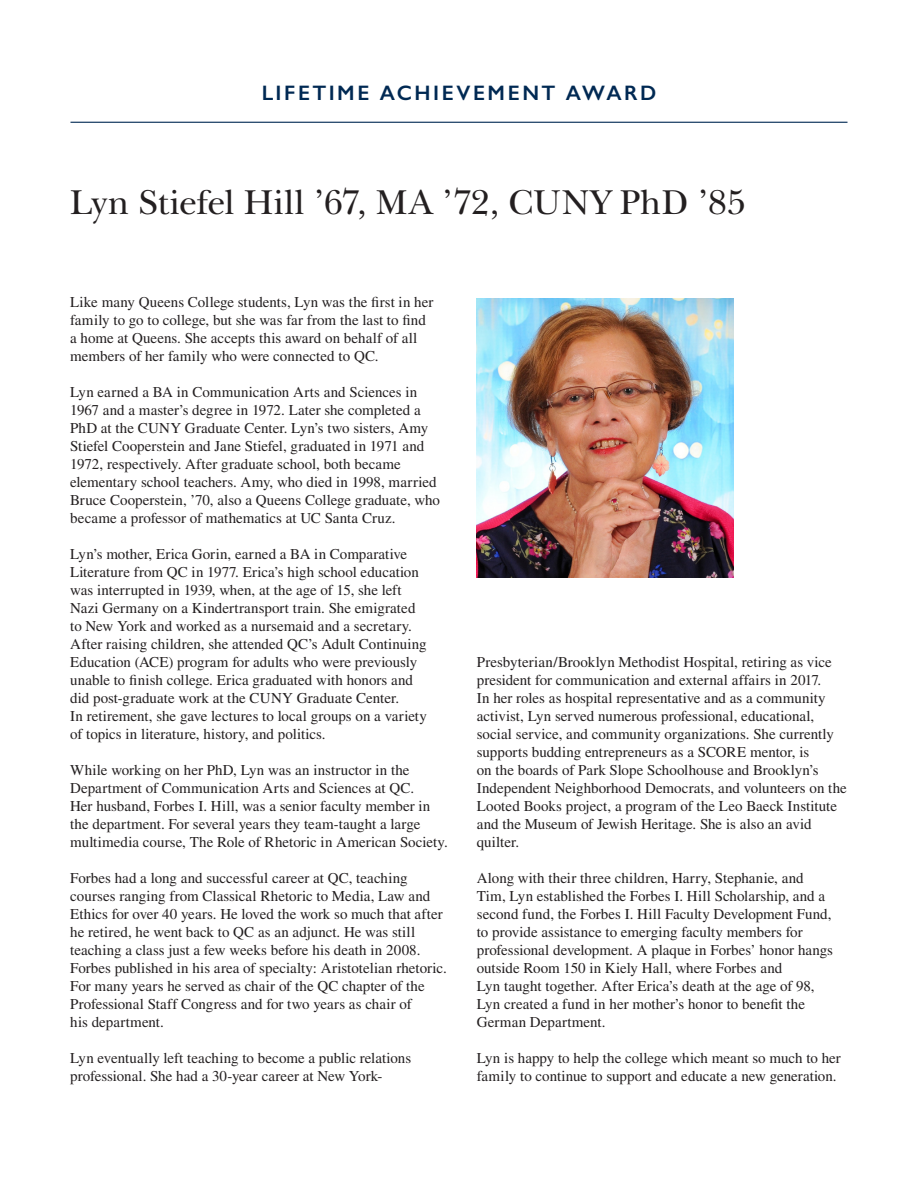
<style>
.page{position:relative;width:918px;height:1188px;background:#fff}
.page>*{position:absolute;margin:0;border:0;box-sizing:border-box;transform-origin:0 0}
.t1{font:36px "New Baskerville Std";letter-spacing:.005em;color:#231f20}
.t2{font:600 21px "Gill Sans";letter-spacing:.12em;color:#002953}
.t3{font:15px/18px "Times LT Std";color:#231f20}
</style>
<div class="page">
<hr style="left:70px;top:122px;width:778px;height:1px;background:#002953">
<img style="left:477px;top:298px;width:256px;height:279px">
<p class="t2" style="left:262px;top:80px;width:396px">LIFETIME ACHIEVEMENT AWARD</p>
<p class="t1" style="left:70px;top:182px;width:677px">Lyn Stiefel Hill ’67, MA ’72, CUNY PhD ’85</p>
<p class="t3" style="left:70px;top:293px;width:365px">Like many Queens College students, Lyn was the first in her family to go to college, but she was far from the last to find a home at Queens. She accepts this award on behalf of all members of her family who were connected to QC.</p>
<p class="t3" style="left:70px;top:383px;width:371px">Lyn earned a BA in Communication Arts and Sciences in 1967 and a master’s degree in 1972. Later she completed a PhD at the CUNY Graduate Center. Lyn’s two sisters, Amy Stiefel Cooperstein and Jane Stiefel, graduated in 1971 and 1972, respectively. After graduate school, both became elementary school teachers. Amy, who died in 1998, married Bruce Cooperstein, ’70, also a Queens College graduate, who became a professor of mathematics at UC Santa Cruz.</p>
<p class="t3" style="left:70px;top:545px;width:358px">Lyn’s mother, Erica Gorin, earned a BA in Comparative Literature from QC in 1977. Erica’s high school education was interrupted in 1939, when, at the age of 15, she left Nazi Germany on a Kindertransport train. She emigrated to New York and worked as a nursemaid and a secretary.<br>After raising children, she attended QC’s Adult Continuing Education (ACE) program for adults who were previously unable to finish college. Erica graduated with honors and did post-graduate work at the CUNY Graduate Center.<br>In retirement, she gave lectures to local groups on a variety of topics in literature, history, and politics.</p>
<p class="t3" style="left:70px;top:761px;width:379px">While working on her PhD, Lyn was an instructor in the Department of Communication Arts and Sciences at QC.<br>Her husband, Forbes I. Hill, was a senior faculty member in the department. For several years they team-taught a large multimedia course, The Role of Rhetoric in American Society.</p>
<p class="t3" style="left:70px;top:869px;width:378px">Forbes had a long and successful career at QC, teaching courses ranging from Classical Rhetoric to Media, Law and Ethics for over 40 years. He loved the work so much that after he retired, he went back to QC as an adjunct. He was still teaching a class just a few weeks before his death in 2008.<br>Forbes published in his area of specialty: Aristotelian rhetoric.<br>For many years he served as chair of the QC chapter of the Professional Staff Congress and for two years as chair of<br>his department.</p>
<p class="t3" style="left:70px;top:1049px;width:343px">Lyn eventually left teaching to become a public relations professional. She had a 30-year career at New York-</p>
<p class="t3" style="left:477px;top:653px;width:372px">Presbyterian/Brooklyn Methodist Hospital, retiring as vice president for communication and external affairs in 2017.<br>In her roles as hospital representative and as a community activist, Lyn served numerous professional, educational, social service, and community organizations. She currently supports budding entrepreneurs as a SCORE mentor, is<br>on the boards of Park Slope Schoolhouse and Brooklyn’s Independent Neighborhood Democrats, and volunteers on the Looted Books project, a program of the Leo Baeck Institute and the Museum of Jewish Heritage. She is also an avid quilter.</p>
<p class="t3" style="left:477px;top:869px;width:358px">Along with their three children, Harry, Stephanie, and Tim, Lyn established the Forbes I. Hill Scholarship, and a second fund, the Forbes I. Hill Faculty Development Fund, to provide assistance to emerging faculty members for professional development. A plaque in Forbes’ honor hangs outside Room 150 in Kiely Hall, where Forbes and<br>Lyn taught together. After Erica’s death at the age of 98, Lyn created a fund in her mother’s honor to benefit the German Department.</p>
<p class="t3" style="left:477px;top:1049px;width:366px">Lyn is happy to help the college which meant so much to her family to continue to support and educate a new generation.</p>
</div>
